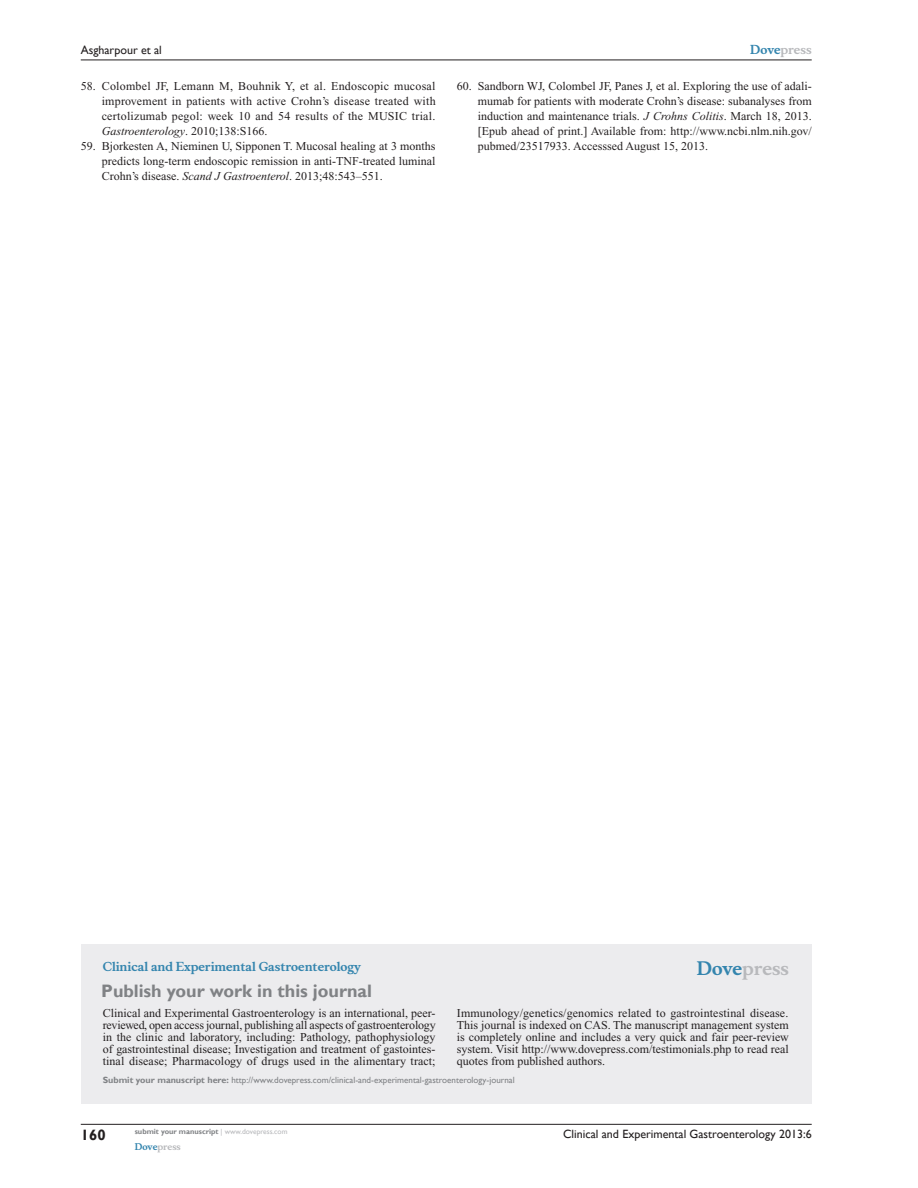
<style>
.page{position:relative;width:918px;height:1188px;background:#fff}
.page>*{position:absolute;margin:0;border:0;box-sizing:border-box;transform-origin:0 0}
.PromBx-H1{font:700 18px "Gill Sans";color:#808285}
.PromBx-Brand{font:700 18px "Musee";color:#b8b9bc}
.t1{font:700 15px "Gill Sans";color:#231f20}
.RefNL2{font:12px/15px "Times New Roman";color:#231f20;text-align:justify}
.PromBx-Tx{font:12px/12px "Times New Roman";color:#231f20;text-align:justify}
.t2{font:12px "Gill Sans";color:#231f20}
.PromBx-JrnlName{font:700 12px "Musee";color:#3485ae}
.t3{font:700 12px "Musee";color:#b8b9bc}
.PromBx-SubmitMssWebA{font:9px "Gill Sans";color:#808285}
.t4{font:700 9px "Musee";color:#b8b9bc}
.t5{font:700 7.5px "Gill Sans";color:#808285}
.s1{font-style:italic}
.s2{color:#3485ae}
.s3{font-weight:700}
.s4{font-weight:400;color:#b8b9bc}
</style>
<div class="page">
<div style="left:81px;top:944px;width:731px;height:159px;background:#ececee"></div>
<hr style="left:81px;top:1124px;width:731px;height:1px;background:#231f20">
<hr style="left:81px;top:60px;width:731px;height:1px;background:#231f20">
<p class="t2" style="left:81px;top:43px;width:83px">Asgharpour et al</p>
<p class="RefNL2" style="left:102px;top:79px;width:335px;text-indent:-21px">58. Colombel JF, Lemann M, Bouhnik Y, et al. Endoscopic mucosal improvement in patients with active Crohn’s disease treated with certolizumab pegol: week 10 and 54 results of the MUSIC trial.<br><span class="s1">Gastroenterology</span>. 2010;138:S166.</p>
<p class="RefNL2" style="left:102px;top:139px;width:335px;text-indent:-21px">59. Bjorkesten A, Nieminen U, Sipponen T. Mucosal healing at 3 months predicts long-term endoscopic remission in anti-TNF-treated luminal Crohn’s disease. <span class="s1">Scand J Gastroenterol</span>. 2013;48:543–551.</p>
<p class="t3" style="left:750px;top:43px;width:63px"><span class="s2">Dove</span>press</p>
<p class="RefNL2" style="left:478px;top:79px;width:335px;text-indent:-21px">60. Sandborn WJ, Colombel JF, Panes J, et al. Exploring the use of adali&shy;mumab for patients with moderate Crohn’s disease: subanalyses from induction and maintenance trials. <span class="s1">J Crohns Colitis</span>. March 18, 2013. [Epub ahead of print.] Available from: http://www.ncbi.nlm.nih.gov/ pubmed/23517933. Accesssed August 15, 2013.</p>
<p class="PromBx-JrnlName" style="left:103px;top:959px;width:260px">Clinical and Experimental Gastroenterology</p>
<p class="PromBx-H1" style="left:101px;top:980px;width:272px">Publish your work in this journal</p>
<p class="PromBx-Brand" style="left:697px;top:958px;width:94px"><span class="s2">Dove</span>press</p>
<p class="PromBx-Tx" style="left:103px;top:1007px;width:334px">Clinical and Experimental Gastroenterology is an international, peer&shy;reviewed, open access journal, publishing all aspects of gastroenterology in the clinic and laboratory, including: Pathology, pathophysiology of gastrointestinal disease; Investigation and treatment of gastointes&shy;tinal disease; Pharmacology of drugs used in the alimentary tract;</p>
<p class="PromBx-Tx" style="left:457px;top:1007px;width:333px">Immunology/genetics/genomics related to gastrointestinal disease.<br>This journal is indexed on CAS. The manuscript management system is completely online and includes a very quick and fair peer-review system. Visit http://www.dovepress.com/testimonials.php to read real quotes from published authors.</p>
<p class="PromBx-SubmitMssWebA" style="left:103px;top:1075px;width:413px"><span class="s3">Submit your manuscript here:</span> http://www.dovepress.com/clinical-and-experimental-gastroenterology-journal</p>
<p class="t1" style="left:81px;top:1126px;width:26px">160</p>
<p class="t5" style="left:135px;top:1127px;width:154px">submit your manuscript <span class="s4">| www.dovepress.com</span></p>
<p class="t4" style="left:135px;top:1141px;width:48px"><span class="s2">Dove</span>press</p>
<p class="t2" style="left:563px;top:1127px;width:250px">Clinical and Experimental Gastroenterology 2013:6</p>
</div>
